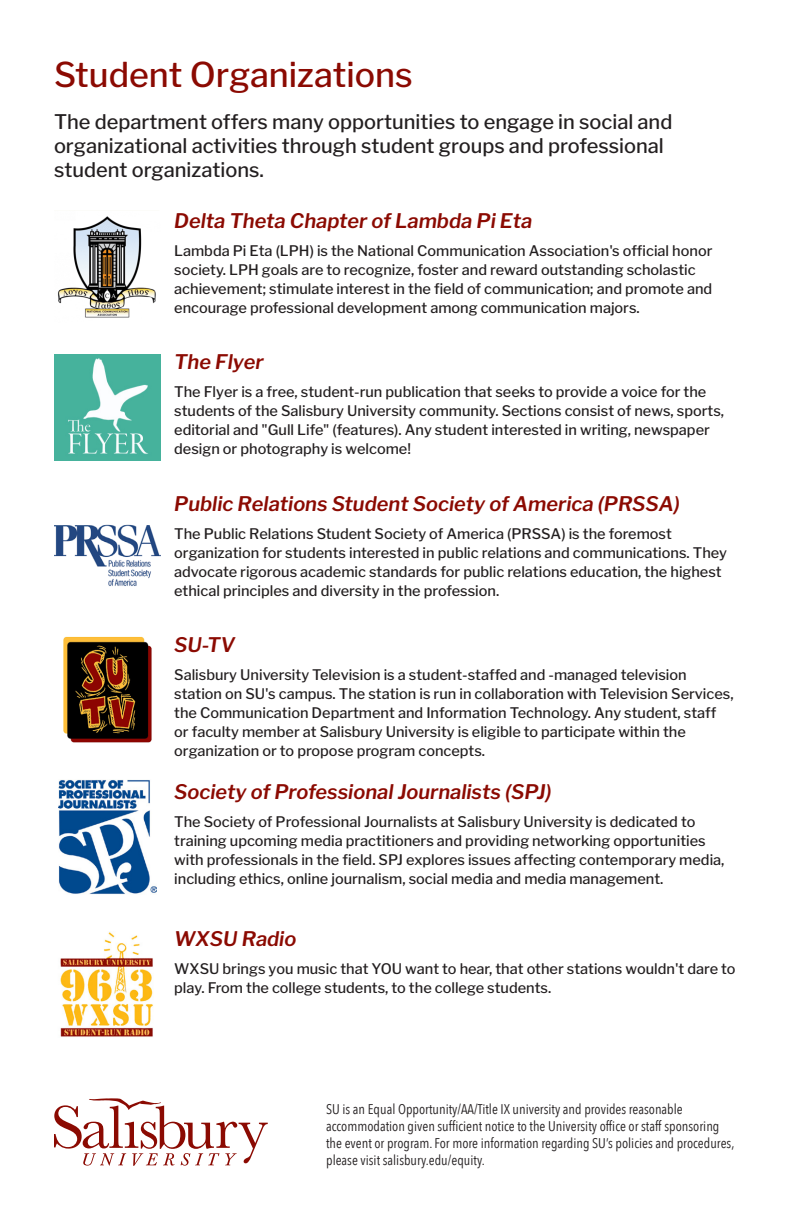
<style>
.page{position:relative;width:792px;height:1224px;background:#fff}
.page>*{position:absolute;margin:0;border:0;box-sizing:border-box;transform-origin:0 0}
.t1{font:500 34px "Libre Franklin";color:#8b0a02}
.t2{font:500 20px/24px "Libre Franklin";color:#231f20}
.Student_Org_Name{font:italic 600 20px "Libre Franklin";color:#8b0a02}
.Student_Org_Body{font:500 14.4px/19px "Libre Franklin";color:#231f20}
.t3{font:14px/16.8px "Avenir Next Condensed";color:#231f20}
</style>
<div class="page">
<svg style="left:54px;top:1098px;width:214px;height:68px"></svg>
<img style="left:58px;top:216px;width:98px;height:102px">
<img style="left:54px;top:355px;width:107px;height:106px">
<img style="left:54px;top:524px;width:107px;height:62px">
<img style="left:63px;top:637px;width:89px;height:106px">
<img style="left:58px;top:780px;width:99px;height:114px">
<img style="left:60px;top:932px;width:93px;height:105px">
<p class="t1" style="left:54px;top:54px;width:360px">Student Organizations</p>
<p class="t2" style="left:54px;top:110px;width:620px">The department offers many opportunities to engage in social and organizational activities through student groups and professional student organizations.</p>
<p class="Student_Org_Name" style="left:174px;top:209px;width:360px">Delta Theta Chapter of Lambda Pi Eta</p>
<p class="Student_Org_Body" style="left:174px;top:242px;width:540px">Lambda Pi Eta (LPH) is the National Communication Association's official honor society. LPH goals are to recognize, foster and reward outstanding scholastic achievement; stimulate interest in the field of communication; and promote and encourage professional development among communication majors.</p>
<p class="Student_Org_Name" style="left:174px;top:350px;width:91px">The Flyer</p>
<p class="Student_Org_Body" style="left:174px;top:383px;width:551px">The Flyer is a free, student-run publication that seeks to provide a voice for the students of the Salisbury University community. Sections consist of news, sports, editorial and "Gull Life" (features). Any student interested in writing, newspaper design or photography is welcome!</p>
<p class="Student_Org_Name" style="left:174px;top:491px;width:507px">Public Relations Student Society of America (PRSSA)</p>
<p class="Student_Org_Body" style="left:174px;top:524px;width:554px">The Public Relations Student Society of America (PRSSA) is the foremost organization for students interested in public relations and communications. They advocate rigorous academic standards for public relations education, the highest ethical principles and diversity in the profession.</p>
<p class="Student_Org_Name" style="left:174px;top:632px;width:62px">SU-TV</p>
<p class="Student_Org_Body" style="left:174px;top:665px;width:561px">Salisbury University Television is a student-staffed and -managed television station on SU's campus. The station is run in collaboration with Television Services, the Communication Department and Information Technology. Any student, staff or faculty member at Salisbury University is eligible to participate within the organization or to propose program concepts.</p>
<p class="Student_Org_Name" style="left:174px;top:780px;width:379px">Society of Professional Journalists (SPJ)</p>
<p class="Student_Org_Body" style="left:174px;top:812px;width:552px">The Society of Professional Journalists at Salisbury University is dedicated to training upcoming media practitioners and providing networking opportunities with professionals in the field. SPJ explores issues affecting contemporary media, including ethics, online journalism, social media and media management.</p>
<p class="Student_Org_Name" style="left:174px;top:927px;width:124px">WXSU Radio</p>
<p class="Student_Org_Body" style="left:174px;top:960px;width:563px">WXSU brings you music that YOU want to hear, that other stations wouldn't dare to play. From the college students, to the college students.</p>
<p class="t3" style="left:326px;top:1100px;width:410px">SU is an Equal Opportunity/AA/Title IX university and provides reasonable accommodation given sufficient notice to the University office or staff sponsoring the event or program. For more information regarding SU’s policies and procedures, please visit salisbury.edu/equity.</p>
</div>
